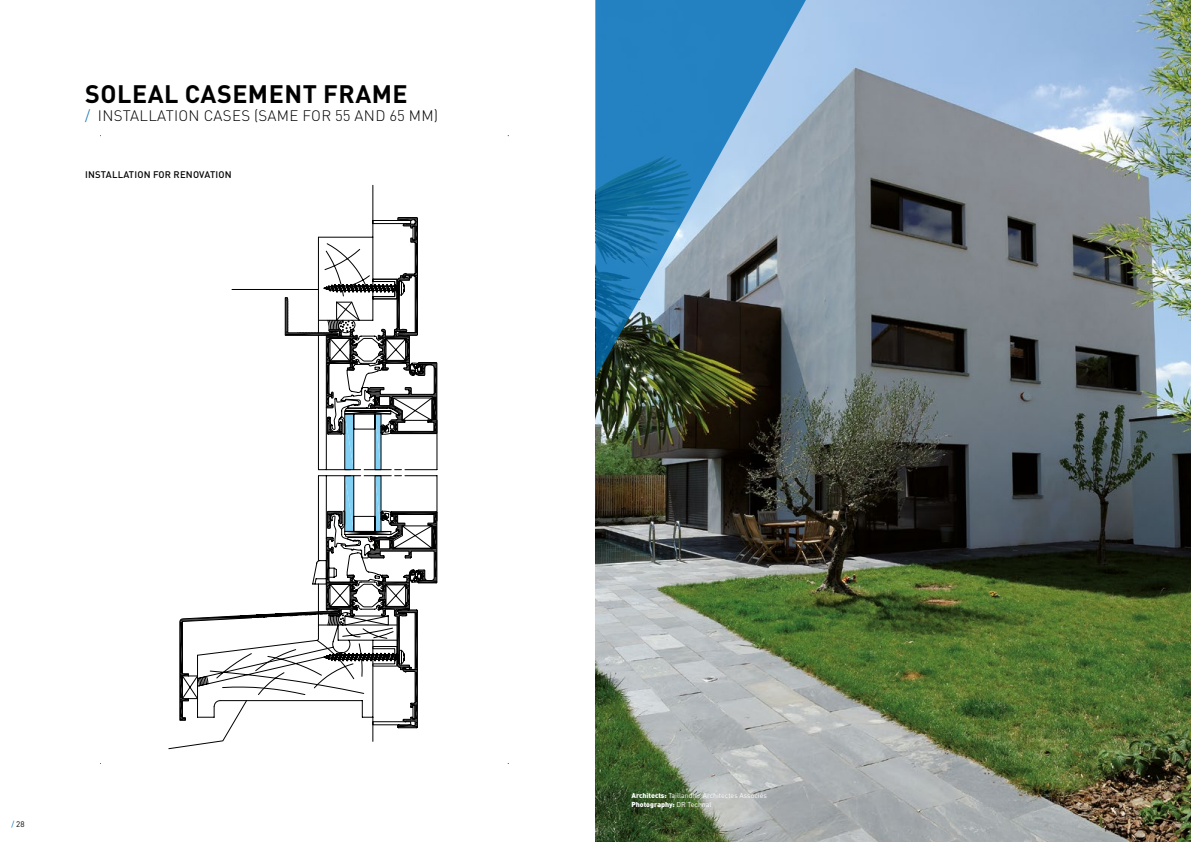
<style>
.page{position:relative;width:1191px;height:842px;background:#fff}
.page>*{position:absolute;margin:0;border:0;box-sizing:border-box;transform-origin:0 0}
.t1{font:700 25px "DIN Pro";letter-spacing:.02em;color:#000}
.t2{font:300 15px "DIN Pro";letter-spacing:.02em;color:#000}
.t3{font:500 9.5px "DIN Pro";letter-spacing:.02em;color:#000}
.t4{font:8px "DIN Pro";color:#000}
.t5{font:7px/9px "DIN Pro";color:#fff}
.s1{color:#006eb7}
.s2{font-weight:900}
</style>
<div class="page">
<img style="left:595px;top:0;width:596px;height:842px">
<svg style="left:595px;top:0;width:215px;height:378px;background:#4e82a4"></svg>
<svg style="left:100px;top:135px;width:408px;height:629px"></svg>
<h1 class="t1" style="left:85px;top:73px;width:324px">SOLEAL CASEMENT FRAME</h1>
<h2 class="t2" style="left:85px;top:104px;width:354px"><span class="s1">/</span> INSTALLATION CASES (SAME FOR 55 AND 65 MM)</h2>
<h3 class="t3" style="left:85px;top:167px;width:148px">INSTALLATION FOR RENOVATION</h3>
<p class="t4" style="left:11px;top:818px;width:15px"><span class="s1">/</span> 28</p>
<p class="t5" style="left:631px;top:790px;width:137px"><span class="s2">Architects:</span> Taillandier Architectes Associés<br><span class="s2">Photography:</span> DR Technal</p>
</div>
